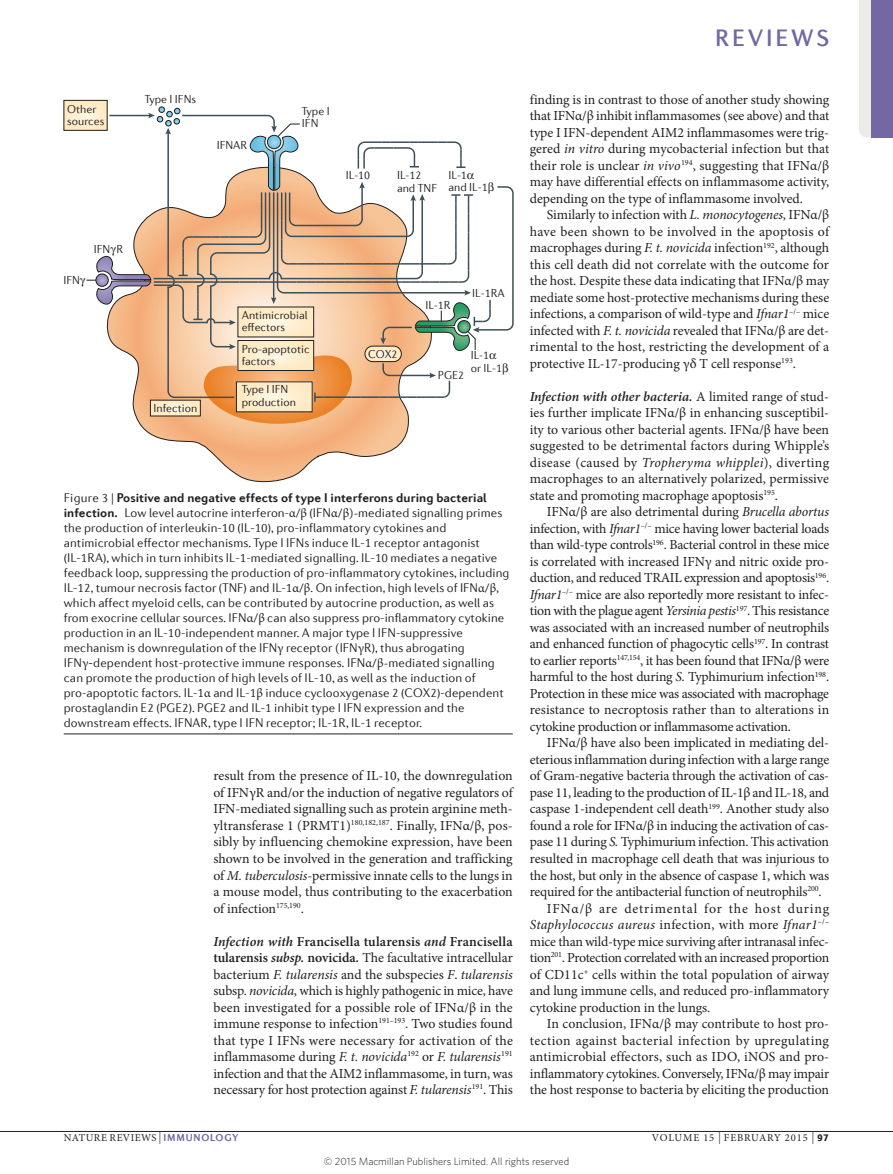
<style>
.page{position:relative;width:893px;height:1174px;background:#fff}
.page>*{position:absolute;margin:0;border:0;box-sizing:border-box;transform-origin:0 0}
.t1{font:500 24px "Diverda Sans Com";letter-spacing:.115em;color:#7367a4}
.bodyindent{font:13.8px/16.5px "Minion Pro";letter-spacing:-.01em;color:#231f20;text-align:justify}
.bodyfirst_inline{font:13.8px/16.5px "Minion Pro";letter-spacing:-.01em;color:#231f20;text-align:justify}
.figurecaption{font:12.75px/15px "Diverda Sans Com Light 2";letter-spacing:.005em;color:#231f20}
.t2{font:300 11.7px/12.5px "Diverda Sans Com";color:#231f20}
.t3{font:300 10.5px "Whitney";color:#231f20}
.t4{font:10.5px "Minion Pro";letter-spacing:.05em;color:#231f20}
.t5{font:10.5px "Minion Pro";letter-spacing:.085em;color:#231f20}
.s1{font-family:"Diverda Sans Com Light 2";font-weight:400}
.s2{font-family:"Diverda Sans Com";font-weight:700}
.s3{font-family:"Minion Pro"}
.s4{font-family:"Diverda Sans Com"}
.s5{font-style:italic}
.s6{font-weight:600;font-style:italic}
.s7{font-weight:600}
.s8{font-size:12px}
.s9{font-family:"Diverda Sans Com Bold 2";font-size:10.2px;color:#7367a4}
.s10{font-family:"Diverda Sans Com";font-weight:900}
</style>
<div class="page">
<hr style="left:0;top:1131px;width:893px;height:1px;background:#231f20">
<hr style="left:64px;top:733px;width:449px;height:1px;background:#231f20">
<svg style="left:142px;top:427px;width:267px;height:56px"></svg>
<div style="left:64px;top:100px;width:43px;height:30px;background:linear-gradient(to right,#feedca,#feebc5)"></div>
<div style="left:64px;top:100px;width:43px;height:30px;border:1px solid #231f20"></div>
<svg style="left:859px;top:0;width:13px;height:138px;background:#e2e1e2"></svg>
<div style="left:872px;top:0;width:21px;height:138px;background:#7367a4"></div>
<svg style="left:80px;top:107px;width:434px;height:320px"></svg>
<h1 class="t1" style="left:715px;top:24px;width:116px">REVIEWS</h1>
<p class="t2" style="left:67px;top:102px;width:38px">Other sources</p>
<p class="t2" style="left:63px;top:273px;width:18px">IFN</p>
<p class="t2" style="left:94px;top:243px;width:31px">IFN R</p>
<p class="t2" style="left:145px;top:93px;width:53px">Type I IFNs</p>
<p class="t2" style="left:217px;top:138px;width:32px">IFNAR</p>
<p class="t2" style="left:302px;top:105px;width:29px">Type I<br>IFN</p>
<p class="t2" style="left:346px;top:169px;width:26px">IL-10</p>
<p class="t2" style="left:448px;top:169px;width:41px">IL-1 and IL-1</p>
<p class="t2" style="left:397px;top:169px;width:42px">IL-12 and TNF</p>
<p class="t2" style="left:154px;top:401px;width:45px">Infection</p>
<p class="t2" style="left:242px;top:309px;width:67px">Antimicrobial <span class="s1">effectors</span></p>
<p class="t2" style="left:242px;top:342px;width:70px">Pro-apoptotic factors</p>
<p class="t2" style="left:242px;top:383px;width:56px">Type I IFN production</p>
<p class="t2" style="left:368px;top:347px;width:31px">COX2</p>
<p class="t2" style="left:425px;top:299px;width:27px">IL-1R</p>
<p class="t2" style="left:472px;top:286px;width:34px">IL-1RA</p>
<p class="t2" style="left:471px;top:349px;width:33px">IL-1 or IL-1</p>
<p class="t2" style="left:438px;top:369px;width:28px">PGE2</p>
<p class="figurecaption" style="left:64px;top:490px;width:447px">Figure 3 | <span class="s2">Positive and negative effects of type I interferons during bacterial infection.</span> Low level autocrine interferon-<span class="s3">α</span>/<span class="s3">β</span> (IFN<span class="s3">α</span>/<span class="s3">β)-</span>mediated signalling primes the production of interleukin‑10 (IL‑10), pro-inflammatory cytokines and antimicrobial effector mechanisms. Type I IFNs induce IL‑1 receptor antagonist (IL‑1RA), which in turn inhibits IL‑1‑mediated signalling. IL‑10 mediates a negative feedback loop, suppressing the production of pro-inflammatory cytokines, including IL‑12, tumour necrosis factor (TNF) and IL‑1<span class="s3">α</span>/<span class="s3">β</span>. On infection, high levels of IFN<span class="s3">α</span>/<span class="s3">β, </span>which affect myeloid cells, can be contributed by autocrine production, as well as from exocrine cellular sources. IFN<span class="s3">α</span>/<span class="s3">β</span> can also suppress pro-inflammatory cytokine production in an IL‑10‑independent manner. A major type I IFN-suppressive mechanism is downregulation of the IFN<span class="s3">γ</span> receptor <span class="s3">(</span>IFN<span class="s3">γ</span>R), thus abrogating IFN<span class="s3">γ</span><span class="s4">-</span>dependent host-protective immune responses. IFN<span class="s3">α</span>/<span class="s3">β-</span>mediated signalling can promote the production of high levels of IL‑10, as well as the induction of pro-apoptotic factors. IL‑1<span class="s3">α</span> and IL‑1<span class="s3">β</span> induce cyclooxygenase 2 (COX2)‑dependent prostaglandin E2 (PGE2). PGE2 and IL‑1 inhibit type I IFN expression and the downstream effects. IFNAR, type I IFN receptor; IL‑1R, IL‑1 receptor.</p>
<p class="bodyindent" style="left:213px;top:768px;width:301px">result from the presence of IL‑10, the downregulation of IFNγR and/or the induction of negative regulators of IFN-mediated signalling such as protein arginine meth&shy;yltransferase 1 (PRMT1)<sup>180,182,187</sup>. Finally, IFNα/β, pos&shy;sibly by influencing chemokine expression, have been shown to be involved in the generation and trafficking of <span class="s5">M. tuberculosis</span>-permissive innate cells to the lungs in a mouse model, thus contributing to the exacerbation of infection<sup>175,190</sup>.</p>
<p class="bodyfirst_inline" style="left:213px;top:933px;width:301px"><span class="s6">Infection with</span> <span class="s7">Francisella tularensis</span> <span class="s6">and</span> <span class="s7">Francisella tularensis</span> <span class="s6">subsp.</span> <span class="s7">novicida</span><span class="s6">.</span> The facultative intracellular bacterium <span class="s5">F. tularensis</span> and the subspecies <span class="s5">F</span>. <span class="s5">tularensis </span>subsp. <span class="s5">novicida</span>, which is highly pathogenic in mice, have been investigated for a possible role of IFNα/β in the immune response to infection<sup>191–193</sup>. Two studies found that type I IFNs were necessary for activation of the inflammasome during <span class="s5">F. t. novicida</span><sup>192</sup> or <span class="s5">F. tularensis</span><sup>191 </sup>infection and that the AIM2 inflammasome, in turn, was necessary for host protection against <span class="s5">F. tularensis</span><sup>191</sup>. This</p>
<p class="bodyfirst_inline" style="left:530px;top:91px;width:301px">finding is in contrast to those of another study showing that IFNα/β inhibit inflammasomes (see above) and that type I IFN-dependent AIM2 inflammasomes were trig&shy;gered <span class="s5">in vitro</span> during mycobacterial infection but that their role is unclear <span class="s5">in vivo</span><sup>194</sup>, suggesting that IFNα/β may have differential effects on inflammasome activity, depending on the type of inflammasome involved.</p>
<p class="bodyindent" style="left:530px;top:207px;width:301px;text-indent:17px">Similarly to infection with <span class="s5">L. monocytogenes</span>, IFNα/β have been shown to be involved in the apoptosis of macrophages during <span class="s5">F. t. novicida</span> infection<sup>192</sup>, although this cell death did not correlate with the outcome for the host. Despite these data indicating that IFNα/β may mediate some host-protective mechanisms during these infections, a comparison of wild-type and <span class="s5">Ifnar1</span><sup>–/–</sup> mice infected with <span class="s5">F. t. novicida</span> revealed that IFNα/β are det&shy;rimental to the host, restricting the development of a protective IL‑17‑producing γδ T cell response<sup>193</sup>.</p>
<p class="bodyfirst_inline" style="left:530px;top:388px;width:301px"><span class="s6">Infection with other bacteria.</span> A limited range of stud&shy;ies further implicate IFNα/β in enhancing susceptibil&shy;ity to various other bacterial agents. IFNα/β have been suggested to be detrimental factors during Whipple’s disease (caused by <span class="s5">Tropheryma whipplei</span>), diverting macrophages to an alternatively polarized, permissive state and promoting macrophage apoptosis<sup>195</sup>.</p>
<p class="bodyindent" style="left:530px;top:504px;width:301px;text-indent:17px">IFNα/β are also detrimental during <span class="s5">Brucella abortus </span>infection, with <span class="s5">Ifnar1</span><sup>–/–</sup> mice having lower bacterial loads than wild-type controls<sup>196</sup>. Bacterial control in these mice is correlated with increased IFNγ and nitric oxide pro&shy;duction, and reduced TRAIL expression and apoptosis<sup>196</sup>.<br><span class="s5">Ifnar1</span><sup>–/–</sup> mice are also reportedly more resistant to infec&shy;tion with the plague agent <span class="s5">Yersinia pestis</span><sup>197</sup>. This resistance was associated with an increased number of neutrophils and enhanced function of phagocytic cells<sup>197</sup>. In contrast to earlier reports<sup>147,154</sup>, it has been found that IFNα/β were harmful to the host during <span class="s5">S.</span> Typhimurium infection<sup>198</sup>.<br>Protection in these mice was associated with macrophage resistance to necroptosis rather than to alterations in cytokine production or inflammasome activation.</p>
<p class="bodyindent" style="left:530px;top:735px;width:301px;text-indent:17px">IFNα/β have also been implicated in mediating del&shy;eterious inflammation during infection with a large range of Gram-negative bacteria through the activation of cas&shy;pase 11, leading to the production of IL‑1β and IL‑18, and caspase 1‑independent cell death<sup>199</sup>. Another study also found a role for IFNα/β in inducing the activation of cas&shy;pase 11 during <span class="s5">S.</span> Typhimurium infection. This activation resulted in macrophage cell death that was injurious to the host, but only in the absence of caspase 1, which was required for the antibacterial function of neutrophils<sup>200</sup>.</p>
<p class="bodyindent" style="left:530px;top:900px;width:301px;text-indent:17px">IFNα/β are detrimental for the host during <span class="s5">Staphylococcus aureus</span> infection, with more <span class="s5">Ifnar1</span><sup>–/– </sup>mice than wild-type mice surviving after intranasal infec&shy;tion<sup>201</sup>. Protection correlated with an increased proportion of CD11c<sup>+</sup> cells within the total population of airway and lung immune cells, and reduced pro-inflammatory cytokine production in the lungs.</p>
<p class="bodyindent" style="left:530px;top:1015px;width:301px;text-indent:17px">In conclusion, IFNα/β may contribute to host pro&shy;tection against bacterial infection by upregulating antimicrobial effectors, such as IDO, iNOS and pro&shy;inflammatory cytokines. Conversely, IFNα/β may impair the host response to bacteria by eliciting the production</p>
<p class="t4" style="left:64px;top:1130px;width:176px">NATURE REVIEWS <span class="s8">|</span> <span class="s9">IMMUNOLOGY</span></p>
<p class="t5" style="left:652px;top:1130px;width:178px">VOLUME 15 <span class="s8">|</span> FEBRUARY 2015 <span class="s8">|</span> <span class="s10">97</span></p>
<p class="t3" style="left:324px;top:1154px;width:247px">© 2015 Macmillan Publishers Limited. All rights reserved</p>
</div>
